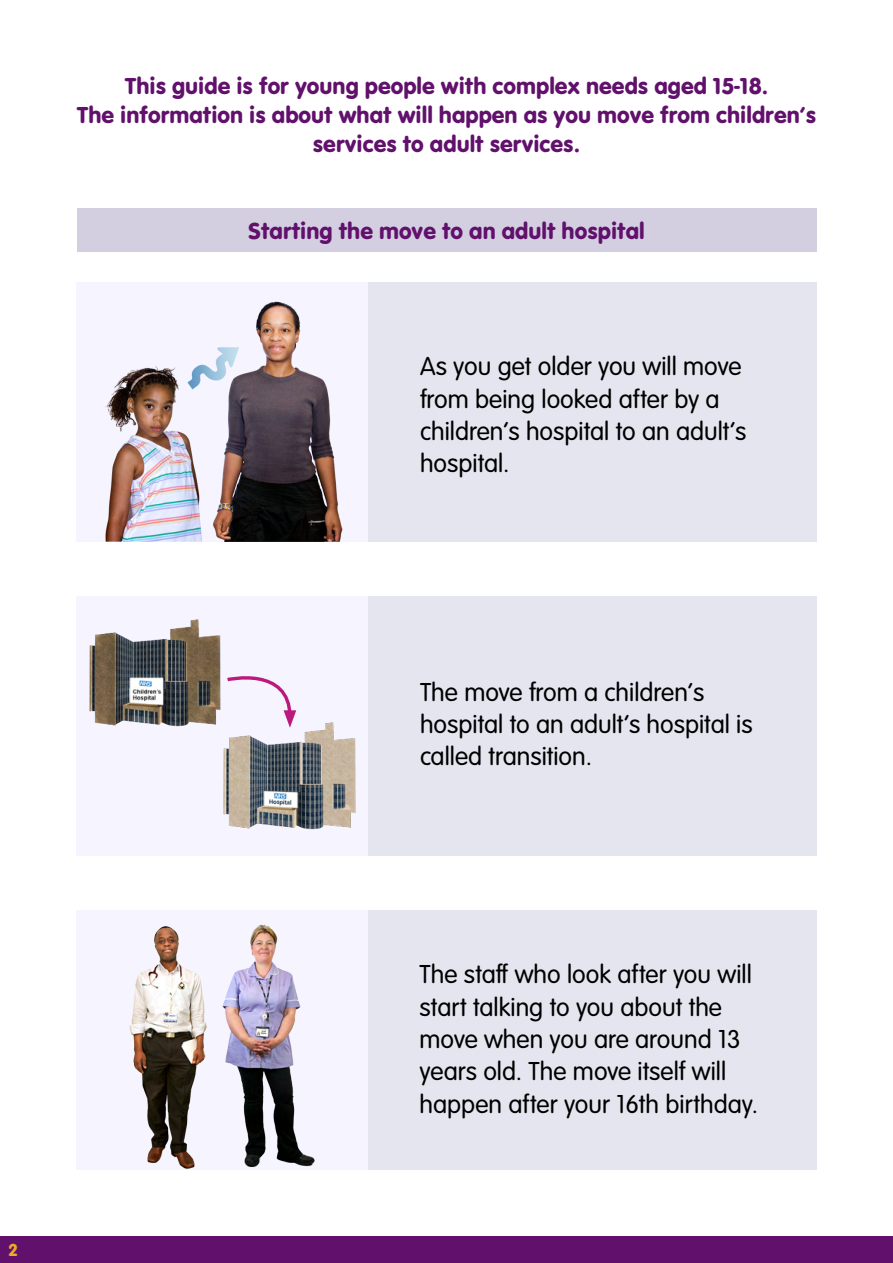
<style>
.page{position:relative;width:893px;height:1263px;background:#fff}
.page>*{position:absolute;margin:0;border:0;box-sizing:border-box;transform-origin:0 0}
.t1{font:300 27px/32.4px "VAG Rundschrift D";color:#000}
.t2{font:24px/28.8px "VAG Rundschrift D";color:#61116c;text-align:center}
.t3{font:18px "VAG Rundschrift D";color:#eeaa28}
</style>
<div class="page">
<div style="left:77px;top:282px;width:739px;height:259px;background:#e5e5f0"></div>
<div style="left:77px;top:282px;width:291px;height:259px;background:#f6f5ff"></div>
<img style="left:105px;top:301px;width:238px;height:240px">
<div style="left:77px;top:596px;width:739px;height:259px;background:#e5e5f0"></div>
<div style="left:77px;top:596px;width:291px;height:259px;background:#f6f5ff"></div>
<img style="left:223px;top:710px;width:133px;height:120px">
<img style="left:89px;top:619px;width:132px;height:108px">
<svg style="left:224px;top:676px;width:72px;height:52px"></svg>
<div style="left:77px;top:910px;width:739px;height:259px;background:#e5e5f0"></div>
<div style="left:77px;top:910px;width:291px;height:259px;background:#f6f5ff"></div>
<img style="left:129px;top:970px;width:17px;height:125px">
<img style="left:146px;top:924px;width:169px;height:245px">
<div style="left:0;top:1237px;width:893px;height:26px;background:#61116c"></div>
<div style="left:77px;top:208px;width:739px;height:43px;background:#d3cfe1"></div>
<p class="t2" style="left:125px;top:72px;width:645px">This guide is for young people with complex needs aged 15-18.</p>
<p class="t2" style="left:77px;top:100px;width:741px">The information is about what will happen as you move from children’s services to adult services.</p>
<p class="t2" style="left:248px;top:216px;width:398px">Starting the move to an adult hospital</p>
<p class="t1" style="left:420px;top:351px;width:328px">As you get older you will move from being looked after by a children’s hospital to an adult’s hospital.</p>
<p class="t3" style="left:9px;top:1239px;width:11px">2</p>
<p class="t1" style="left:420px;top:676px;width:334px">The move from a children’s hospital to an adult’s hospital is called transition.</p>
<p class="t1" style="left:420px;top:959px;width:340px">The staff who look after you will start talking to you about the move when you are around 13 years old. The move itself will happen after your 16th birthday.</p>
</div>
